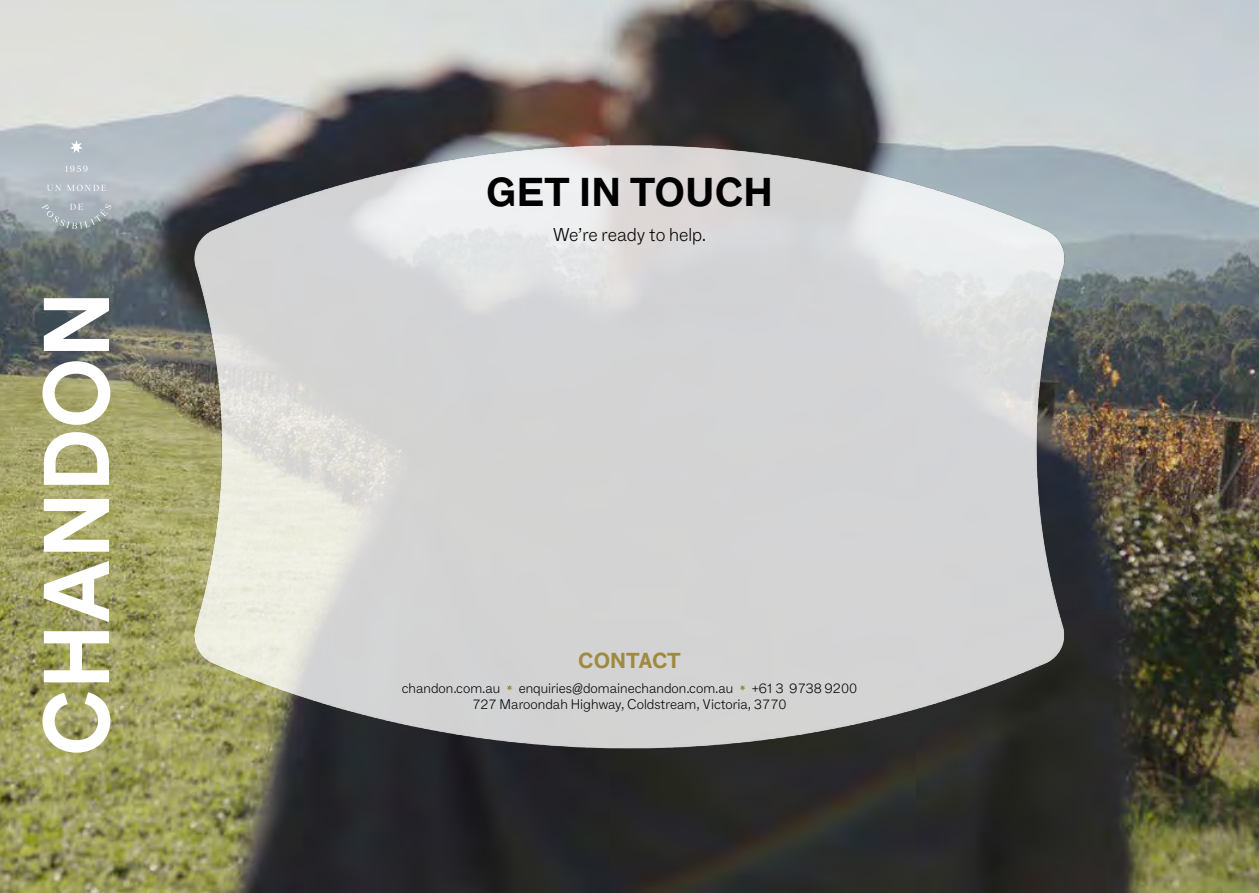
<style>
.page{position:relative;width:1259px;height:893px;background:#fff}
.page>*{position:absolute;margin:0;border:0;box-sizing:border-box;transform-origin:0 0}
.t1{font:700 39px "F Grotesk";color:#000}
.t2{font:700 21px "F Grotesk";letter-spacing:-.01em;color:#9f8a42}
.t3{font:100 18px "F Grotesk";color:#000}
.t4{font:100 13.5px/16.2px "F Grotesk";color:#000}
</style>
<div class="page">
<img style="left:0;top:0;width:1259px;height:893px">
<img style="left:183px;top:142px;width:893px;height:609px">
<svg style="left:506px;top:685px;width:6px;height:6px"></svg>
<svg style="left:739px;top:685px;width:6px;height:6px"></svg>
<svg style="left:65px;top:166px;width:23px;height:6px"></svg>
<svg style="left:47px;top:185px;width:14px;height:6px"></svg>
<svg style="left:67px;top:185px;width:39px;height:6px"></svg>
<svg style="left:42px;top:204px;width:70px;height:25px"></svg>
<svg style="left:70px;top:140px;width:13px;height:13px"></svg>
<svg style="left:44px;top:432px;width:65px;height:53px"></svg>
<svg style="left:44px;top:298px;width:65px;height:53px"></svg>
<svg style="left:42px;top:361px;width:68px;height:64px"></svg>
<svg style="left:44px;top:631px;width:65px;height:51px"></svg>
<svg style="left:42px;top:692px;width:68px;height:61px"></svg>
<svg style="left:44px;top:561px;width:65px;height:61px"></svg>
<svg style="left:44px;top:499px;width:65px;height:53px"></svg>
<h1 class="t1" style="left:486px;top:163px;width:288px">GET IN TOUCH</h1>
<h3 class="t3" style="left:553px;top:222px;width:155px">We’re ready to help.</h3>
<h2 class="t2" style="left:578px;top:644px;width:104px">CONTACT</h2>
<p class="t4" style="left:402px;top:679px;width:100px">chandon.com.au</p>
<p class="t4" style="left:519px;top:679px;width:216px">enquiries@domainechandon.com.au</p>
<p class="t4" style="left:472px;top:679px;width:386px;text-indent:279px">+61 3 9738 9200<br>727 Maroondah Highway, Coldstream, Victoria, 3770</p>
</div>
